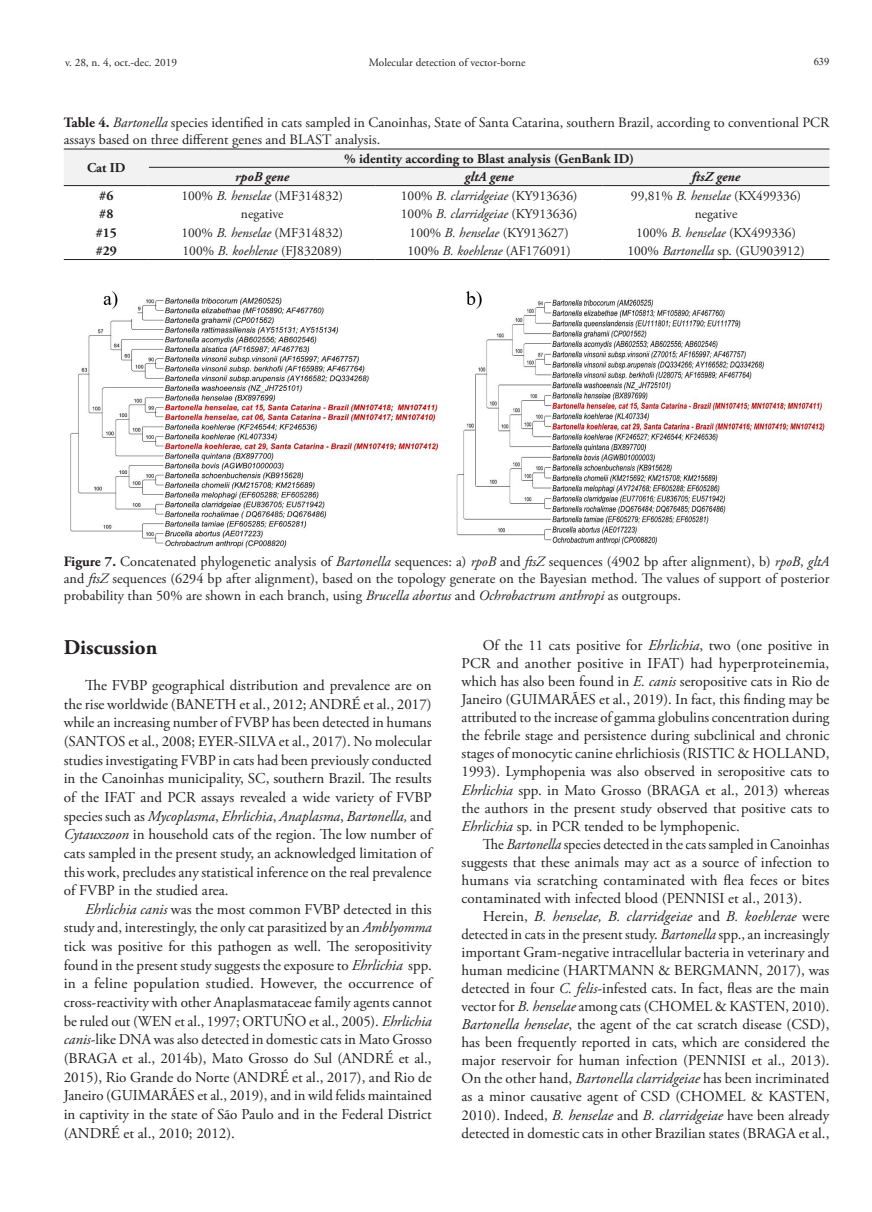
<style>
.page{position:relative;width:872px;height:1212px;background:#fff}
.page>*{position:absolute;margin:0;border:0;box-sizing:border-box;transform-origin:0 0}
.Heading1{font:700 21px "Adobe Garamond Pro";color:#231f20}
.Paragraph{font:15px/18.6px "Adobe Garamond Pro";color:#231f20;text-align:justify}
.Paragraph-2{font:15px/18px "Adobe Garamond Pro";color:#231f20;text-align:justify;scale:.96 1}
.FigureCaption{font:14.25px/17.1px "Adobe Garamond Pro";color:#231f20;text-align:justify}
.TableTitle{font:14.25px/17.1px "Adobe Garamond Pro";color:#231f20}
.TableBody{font:13.5px "Adobe Garamond Pro";color:#231f20}
.TableHead{font:700 13.5px "Adobe Garamond Pro";color:#231f20}
.TableHead-2{font:italic 700 13.5px "Adobe Garamond Pro";color:#231f20}
.TableBody-2{font:700 13.5px "Adobe Garamond Pro";color:#231f20}
.t1{font:11.25px "Adobe Garamond Pro";color:#231f20}
.s1{font-weight:700}
.s2{font-style:italic}
</style>
<div class="page">
<img style="left:70px;top:291px;width:756px;height:257px">
<div style="left:64px;top:150px;width:765px;height:35px;background:#f2f2f3"></div>
<hr style="left:64px;top:149px;width:85px;height:1px;background:#231f20">
<hr style="left:149px;top:149px;width:227px;height:1px;background:#231f20">
<hr style="left:376px;top:149px;width:226px;height:1px;background:#231f20">
<hr style="left:602px;top:149px;width:227px;height:1px;background:#231f20">
<hr style="left:149px;top:167px;width:227px;height:1px;background:#231f20">
<hr style="left:376px;top:167px;width:226px;height:1px;background:#231f20">
<hr style="left:602px;top:167px;width:227px;height:1px;background:#231f20">
<hr style="left:64px;top:185px;width:85px;height:1px;background:#231f20">
<hr style="left:149px;top:185px;width:227px;height:1px;background:#231f20">
<hr style="left:376px;top:185px;width:226px;height:1px;background:#231f20">
<hr style="left:602px;top:185px;width:227px;height:1px;background:#231f20">
<hr style="left:64px;top:259px;width:85px;height:1px;background:#231f20">
<hr style="left:149px;top:259px;width:227px;height:1px;background:#231f20">
<hr style="left:376px;top:259px;width:226px;height:1px;background:#231f20">
<hr style="left:602px;top:259px;width:227px;height:1px;background:#231f20">
<p class="t1" style="left:65px;top:56px;width:113px">v. 28, n. 4, oct.-dec. 2019</p>
<p class="t1" style="left:369px;top:55px;width:158px">Molecular detection of vector-borne</p>
<p class="TableTitle" style="left:64px;top:115px;width:767px"><span class="s1">Table 4.</span> <span class="s2">Bartonella</span> species identified in cats sampled in Canoinhas, State of Santa Catarina, southern Brazil, according to conventional PCR assays based on three different genes and BLAST analysis.</p>
<p class="TableHead" style="left:87px;top:160px;width:40px">Cat ID</p>
<p class="TableHead" style="left:344px;top:151px;width:291px">% identity according to Blast analysis (GenBank ID)</p>
<p class="TableHead-2" style="left:235px;top:169px;width:56px">rpoB gene</p>
<p class="TableHead-2" style="left:465px;top:169px;width:50px">gltA gene</p>
<p class="TableHead-2" style="left:692px;top:169px;width:50px">ftsZ gene</p>
<p class="TableBody-2" style="left:99px;top:188px;width:16px">#6</p>
<p class="TableBody" style="left:181px;top:188px;width:163px">100% <span class="s2">B. henselae</span> (MF314832)</p>
<p class="TableBody" style="left:401px;top:188px;width:178px">100% <span class="s2">B. clarridgeiae</span> (KY913636)</p>
<p class="TableBody" style="left:631px;top:188px;width:172px">99,81% <span class="s2">B. henselae</span> (KX499336)</p>
<p class="TableBody-2" style="left:99px;top:206px;width:16px">#8</p>
<p class="TableBody" style="left:241px;top:206px;width:44px">negative</p>
<p class="TableBody" style="left:401px;top:206px;width:178px">100% <span class="s2">B. clarridgeiae</span> (KY913636)</p>
<p class="TableBody" style="left:694px;top:206px;width:44px">negative</p>
<p class="TableBody-2" style="left:96px;top:224px;width:23px">#15</p>
<p class="TableBody" style="left:181px;top:224px;width:163px">100% <span class="s2">B. henselae</span> (MF314832)</p>
<p class="TableBody" style="left:409px;top:224px;width:161px">100% <span class="s2">B. henselae</span> (KY913627)</p>
<p class="TableBody" style="left:636px;top:224px;width:161px">100% <span class="s2">B. henselae</span> (KX499336)</p>
<p class="TableBody-2" style="left:96px;top:243px;width:23px">#29</p>
<p class="TableBody" style="left:182px;top:242px;width:161px">100% <span class="s2">B. koehlerae</span> (FJ832089)</p>
<p class="TableBody" style="left:407px;top:242px;width:165px">100% <span class="s2">B. koehlerae</span> (AF176091)</p>
<p class="TableBody" style="left:627px;top:242px;width:179px">100% <span class="s2">Bartonella</span> sp. (GU903912)</p>
<p class="FigureCaption" style="left:64px;top:553px;width:767px"><span class="s1">Figure 7.</span> Concatenated phylogenetic analysis of <span class="s2">Bartonella</span> sequences: a) <span class="s2">rpoB</span> and <span class="s2">ftsZ</span> sequences (4902 bp after alignment), b) <span class="s2">rpoB</span>, <span class="s2">gltA </span>and <span class="s2">ftsZ</span> sequences (6294 bp after alignment), based on the topology generate on the Bayesian method. The values of support of posterior probability than 50% are shown in each branch, using <span class="s2">Brucella abortus</span> and <span class="s2">Ochrobactrum anthropi</span> as outgroups.</p>
<p class="Heading1" style="left:64px;top:635px;width:95px">Discussion</p>
<p class="Paragraph" style="left:64px;top:676px;width:370px;text-indent:21px">The FVBP geographical distribution and prevalence are on the rise worldwide (BANETH et al., 2012; ANDRÉ et al., 2017) while an increasing number of FVBP has been detected in humans (SANTOS et al., 2008; EYER-SILVA et al., 2017). No molecular studies investigating FVBP in cats had been previously conducted in the Canoinhas municipality, SC, southern Brazil. The results of the IFAT and PCR assays revealed a wide variety of FVBP species such as <span class="s2">Mycoplasma</span>, <span class="s2">Ehrlichia</span>, <span class="s2">Anaplasma</span>, <span class="s2">Bartonella,</span> and <span class="s2">Cytauxzoon</span> in household cats of the region. The low number of cats sampled in the present study, an acknowledged limitation of this work, precludes any statistical inference on the real prevalence of FVBP in the studied area.</p>
<p class="Paragraph" style="left:64px;top:900px;width:370px;text-indent:21px"><span class="s2">Ehrlichia canis</span> was the most common FVBP detected in this study and, interestingly, the only cat parasitized by an <span class="s2">Amblyomma </span>tick was positive for this pathogen as well. The seropositivity found in the present study suggests the exposure to <span class="s2">Ehrlichia</span> spp. in a feline population studied. However, the occurrence of cross‑reactivity with other Anaplasmataceae family agents cannot be ruled out (WEN et al., 1997; ORTUÑO et al., 2005). <span class="s2">Ehrlichia canis</span>‑like DNA was also detected in domestic cats in Mato Grosso (BRAGA et al., 2014b), Mato Grosso do Sul (ANDRÉ et al., 2015), Rio Grande do Norte (ANDRÉ et al., 2017), and Rio de Janeiro (GUIMARÃES et al., 2019), and in wild felids maintained in captivity in the state of São Paulo and in the Federal District (ANDRÉ et al., 2010; 2012).</p>
<p class="Paragraph" style="left:461px;top:637px;width:369px;line-height:18px;text-indent:21px">Of the 11 cats positive for <span class="s2">Ehrlichia</span>, two (one positive in PCR and another positive in IFAT) had hyperproteinemia, which has also been found in <span class="s2">E. canis</span> seropositive cats in Rio de Janeiro (GUIMARÃES et al., 2019). In fact, this finding may be attributed to the increase of gamma globulins concentration during the febrile stage and persistence during subclinical and chronic stages of monocytic canine ehrlichiosis (RISTIC &amp; HOLLAND, 1993). Lymphopenia was also observed in seropositive cats to <span class="s2">Ehrlichia</span> spp. in Mato Grosso (BRAGA et al., 2013) whereas the authors in the present study observed that positive cats to <span class="s2">Ehrlichia</span> sp. in PCR tended to be lymphopenic.</p>
<p class="Paragraph-2" style="left:461px;top:835px;width:385px;text-indent:21px">The <span class="s2">Bartonella</span> species detected in the cats sampled in Canoinhas suggests that these animals may act as a source of infection to humans via scratching contaminated with flea feces or bites contaminated with infected blood (PENNISI et al., 2013).</p>
<p class="Paragraph" style="left:461px;top:908px;width:369px;line-height:18px;text-indent:21px">Herein, <span class="s2">B. henselae, B. clarridgeiae</span> and <span class="s2">B. koehlerae</span> were detected in cats in the present study. <span class="s2">Bartonella</span> spp., an increasingly important Gram-negative intracellular bacteria in veterinary and human medicine (HARTMANN &amp; BERGMANN, 2017), was detected in four <span class="s2">C. felis</span>-infested cats. In fact, fleas are the main vector for <span class="s2">B. henselae</span> among cats (CHOMEL &amp; KASTEN, 2010).<br><span class="s2">Bartonella henselae</span>, the agent of the cat scratch disease (CSD), has been frequently reported in cats, which are considered the major reservoir for human infection (PENNISI et al., 2013).<br>On the other hand, <span class="s2">Bartonella clarridgeiae</span> has been incriminated as a minor causative agent of CSD (CHOMEL &amp; KASTEN, 2010). Indeed, <span class="s2">B. henselae</span> and <span class="s2">B. clarridgeiae</span> have been already detected in domestic cats in other Brazilian states (BRAGA et al.,</p>
</div>
